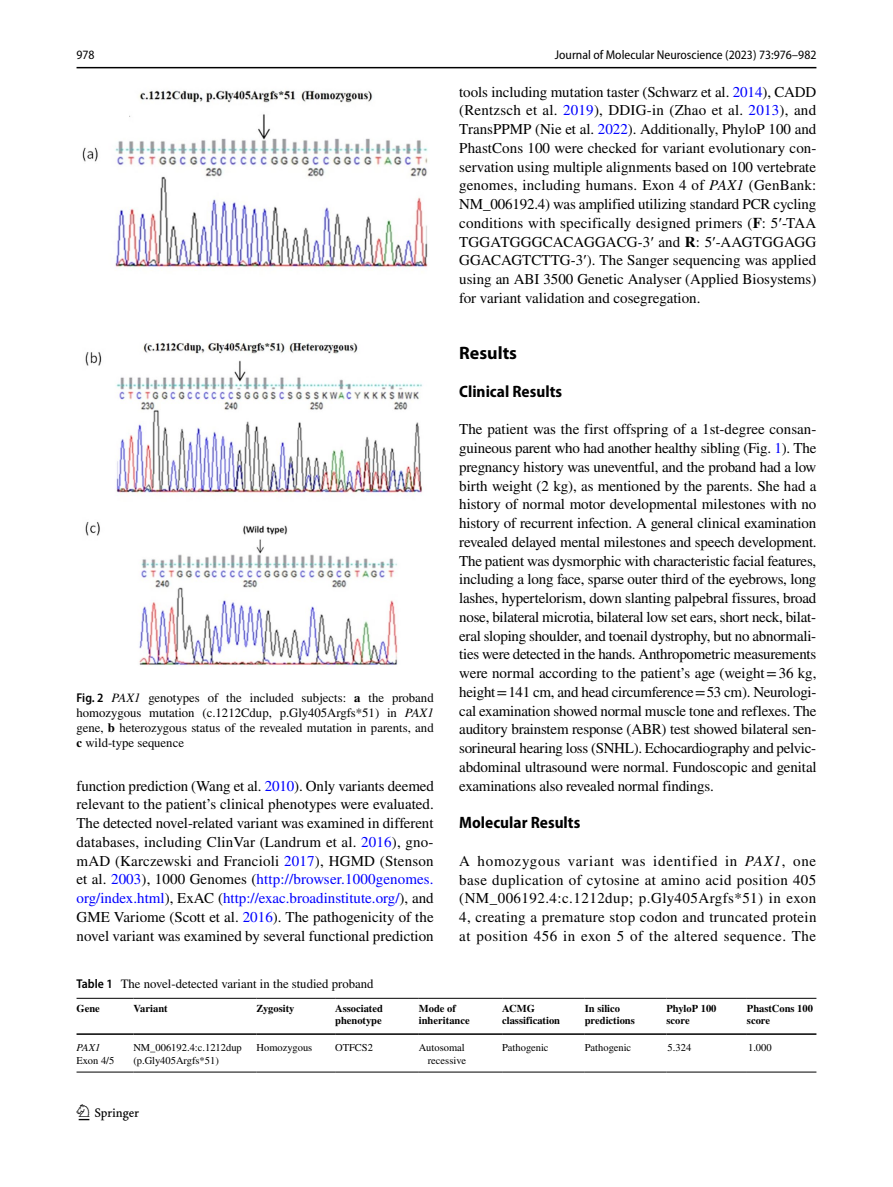
<style>
.page{position:relative;width:893px;height:1187px;background:#fff}
.page>*{position:absolute;margin:0;border:0;box-sizing:border-box;transform-origin:0 0}
.t1{font:22.5px "Springnew Regular 3";color:#000}
.t2{font:700 18px "Myriad Pro";color:#000}
.t3{font:700 semi-condensed 16.5px "Myriad Pro";color:#000}
.t4{font:15px/18.8px "STIX";color:#000;text-align:justify}
.t5{font:12.75px/15px "STIX";color:#000;text-align:justify}
.t6{font:semi-condensed 12.75px "Myriad Pro";color:#000}
.t7{font:700 10.5px/12.8px "STIX";color:#000}
.t8{font:10.5px/12.8px "STIX";color:#000}
.t9{font:italic 10.5px "STIX";color:#000}
.s1{font-family:"Myriad Pro";font-weight:600;font-stretch:semi-condensed}
.s2{font-style:italic}
.s3{font-weight:700}
.s4{color:#00f}
.s5{font-family:"Times New Roman"}
</style>
<div class="page">
<hr style="left:77px;top:67px;width:739px;height:1px;background:#000">
<img style="left:82px;top:90px;width:346px;height:576px">
<hr style="left:77px;top:997px;width:56px;height:1px;background:#000">
<hr style="left:77px;top:1033px;width:56px;height:1px;background:#000">
<hr style="left:133px;top:997px;width:124px;height:1px;background:#000">
<hr style="left:133px;top:1033px;width:124px;height:1px;background:#000">
<hr style="left:257px;top:997px;width:78px;height:1px;background:#000">
<hr style="left:257px;top:1033px;width:78px;height:1px;background:#000">
<hr style="left:335px;top:997px;width:84px;height:1px;background:#000">
<hr style="left:335px;top:1033px;width:84px;height:1px;background:#000">
<hr style="left:419px;top:997px;width:83px;height:1px;background:#000">
<hr style="left:419px;top:1033px;width:83px;height:1px;background:#000">
<hr style="left:502px;top:997px;width:83px;height:1px;background:#000">
<hr style="left:502px;top:1033px;width:83px;height:1px;background:#000">
<hr style="left:585px;top:997px;width:81px;height:1px;background:#000">
<hr style="left:585px;top:1033px;width:81px;height:1px;background:#000">
<hr style="left:666px;top:997px;width:81px;height:1px;background:#000">
<hr style="left:666px;top:1033px;width:81px;height:1px;background:#000">
<hr style="left:747px;top:997px;width:69px;height:1px;background:#000">
<hr style="left:747px;top:1033px;width:69px;height:1px;background:#000">
<hr style="left:77px;top:1071px;width:56px;height:1px;background:#000">
<hr style="left:133px;top:1071px;width:124px;height:1px;background:#000">
<hr style="left:257px;top:1071px;width:78px;height:1px;background:#000">
<hr style="left:335px;top:1071px;width:84px;height:1px;background:#000">
<hr style="left:419px;top:1071px;width:83px;height:1px;background:#000">
<hr style="left:502px;top:1071px;width:83px;height:1px;background:#000">
<hr style="left:585px;top:1071px;width:81px;height:1px;background:#000">
<hr style="left:666px;top:1071px;width:81px;height:1px;background:#000">
<hr style="left:747px;top:1071px;width:69px;height:1px;background:#000">
<p class="t6" style="left:77px;top:48px;width:20px">978</p>
<p class="t6" style="left:555px;top:48px;width:263px">Journal of Molecular Neuroscience (2023) 73:976–982</p>
<p class="t5" style="left:77px;top:690px;width:359px"><span class="s1">Fig. 2</span> <span class="s2">PAX1</span> genotypes of the included subjects: <span class="s3">a</span> the proband homozygous mutation (c.1212Cdup, p.Gly405Argfs*51) in <span class="s2">PAX1 </span>gene, <span class="s3">b</span> heterozygous status of the revealed mutation in parents, and <span class="s3">c</span> wild-type sequence</p>
<p class="t4" style="left:77px;top:777px;width:359px">function prediction (Wang et al. <span class="s4">2010</span>). Only variants deemed relevant to the patient’s clinical phenotypes were evaluated.<br>The detected novel-related variant was examined in different databases, including ClinVar (Landrum et al. <span class="s4">2016</span>), gno&shy;mAD (Karczewski and Francioli <span class="s4">2017</span>), HGMD (Stenson et al. <span class="s4">2003</span>), 1000 Genomes (<span class="s4">http://browser.1000genomes. org/index.html</span>), ExAC (<span class="s4">http://exac.broadinstitute.org/</span>), and GME Variome (Scott et al. <span class="s4">2016</span>). The pathogenicity of the novel variant was examined by several functional prediction</p>
<p class="t4" style="left:459px;top:83px;width:359px">tools including mutation taster (Schwarz et al. <span class="s4">2014</span>), CADD (Rentzsch et al. <span class="s4">2019</span>), DDIG-in (Zhao et al. <span class="s4">2013</span>), and TransPPMP (Nie et al. <span class="s4">2022</span>). Additionally, PhyloP 100 and PhastCons 100 were checked for variant evolutionary con&shy;servation using multiple alignments based on 100 vertebrate genomes, including humans. Exon 4 of <span class="s2">PAX1</span> (GenBank:<br>NM_006192.4) was amplified utilizing standard PCR cycling conditions with specifically designed primers (<span class="s3">F</span>: 5<span class="s5">′</span>-TAA TGGATGGGCACAGGACG-3<span class="s5">′</span> and <span class="s3">R</span>: 5<span class="s5">′</span>-AAGTGGAGG GGACAGTCTTG-3<span class="s5">′</span>). The Sanger sequencing was applied using an ABI 3500 Genetic Analyser (Applied Biosystems) for variant validation and cosegregation.</p>
<p class="t2" style="left:459px;top:341px;width:59px">Results</p>
<p class="t3" style="left:459px;top:382px;width:104px">Clinical Results</p>
<p class="t4" style="left:459px;top:421px;width:359px">The patient was the first offspring of a 1st-degree consan&shy;guineous parent who had another healthy sibling (Fig. <span class="s4">1</span>). The pregnancy history was uneventful, and the proband had a low birth weight (2 kg), as mentioned by the parents. She had a history of normal motor developmental milestones with no history of recurrent infection. A general clinical examination revealed delayed mental milestones and speech development.<br>The patient was dysmorphic with characteristic facial features, including a long face, sparse outer third of the eyebrows, long lashes, hypertelorism, down slanting palpebral fissures, broad nose, bilateral microtia, bilateral low set ears, short neck, bilat&shy;eral sloping shoulder, and toenail dystrophy, but no abnormali&shy;ties were detected in the hands. Anthropometric measurements were normal according to the patient’s age (weight=36 kg, height=141 cm, and head circumference=53 cm). Neurologi&shy;cal examination showed normal muscle tone and reflexes. The auditory brainstem response (ABR) test showed bilateral sen&shy;sorineural hearing loss (SNHL). Echocardiography and pelvic&shy;abdominal ultrasound were normal. Fundoscopic and genital examinations also revealed normal findings.</p>
<p class="t3" style="left:459px;top:813px;width:123px">Molecular Results</p>
<p class="t4" style="left:459px;top:852px;width:359px">A homozygous variant was identified in <span class="s2">PAX1</span>, one base duplication of cytosine at amino acid position 405 (NM_006192.4:c.1212dup; p.Gly405Argfs*51) in exon 4, creating a premature stop codon and truncated protein at position 456 in exon 5 of the altered sequence. The</p>
<p class="t5" style="left:77px;top:976px;width:298px"><span class="s1">Table 1</span> The novel-detected variant in the studied proband</p>
<p class="t7" style="left:77px;top:1001px;width:25px">Gene</p>
<p class="t7" style="left:133px;top:1001px;width:36px">Variant</p>
<p class="t7" style="left:257px;top:1001px;width:39px">Zygosity</p>
<p class="t7" style="left:335px;top:1001px;width:49px">Associated phenotype</p>
<p class="t7" style="left:419px;top:1001px;width:52px">Mode of inheritance</p>
<p class="t7" style="left:502px;top:1001px;width:59px">ACMG classification</p>
<p class="t7" style="left:585px;top:1001px;width:52px">In silico predictions</p>
<p class="t7" style="left:666px;top:1001px;width:52px">PhyloP 100 score</p>
<p class="t7" style="left:747px;top:1001px;width:68px">PhastCons 100 score</p>
<p class="t9" style="left:77px;top:1039px;width:25px">PAX1</p>
<p class="t8" style="left:77px;top:1054px;width:39px">Exon 4/5</p>
<p class="t8" style="left:133px;top:1041px;width:110px">NM_006192.4:c.1212dup (p.Gly405Argfs*51)</p>
<p class="t8" style="left:257px;top:1041px;width:57px">Homozygous</p>
<p class="t8" style="left:335px;top:1041px;width:39px">OTFCS2</p>
<p class="t8" style="left:419px;top:1041px;width:49px;text-align:right">Autosomal recessive</p>
<p class="t8" style="left:502px;top:1041px;width:48px">Pathogenic</p>
<p class="t8" style="left:585px;top:1041px;width:48px">Pathogenic</p>
<p class="t8" style="left:668px;top:1041px;width:25px">5.324</p>
<p class="t8" style="left:748px;top:1041px;width:25px">1.000</p>
<h1 class="t1" style="left:79px;top:1104px;width:62px">1 3</h1>
</div>
